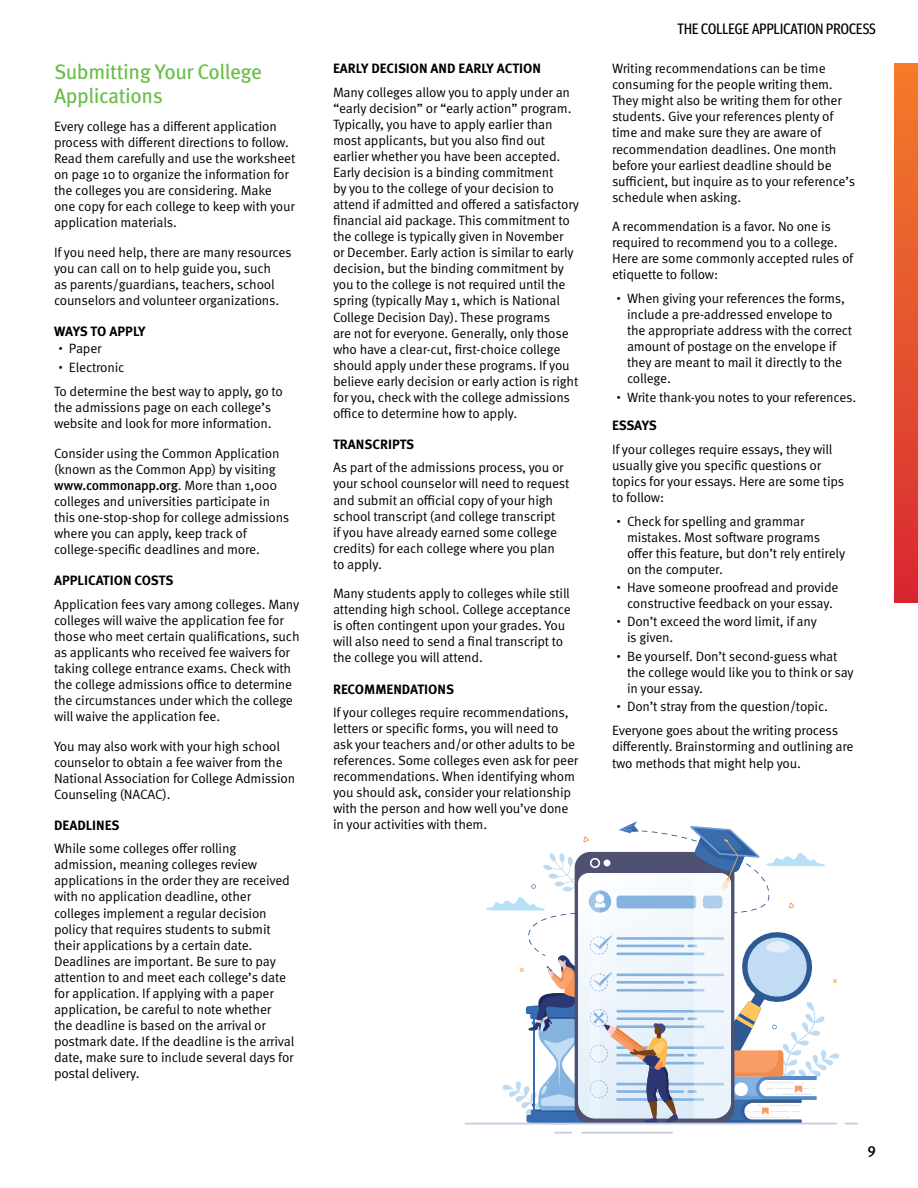
<style>
.page{position:relative;width:918px;height:1188px;background:#fff}
.page>*{position:absolute;margin:0;border:0;box-sizing:border-box;transform-origin:0 0}
.t1{font:21px/24px "Meta OT";letter-spacing:-.02em;color:#68bd49}
.t2{font:condensed 15px "Meta Headline OT";letter-spacing:.01em;color:#000}
.t3{font:500 15px "Meta OT";color:#000}
.t4{font:13.5px/16px "Meta OT Norm";letter-spacing:-.015em;color:#000}
.t5{font:700 13.5px "Meta OT";color:#000}
.t6{font:500 13.5px "Meta OT";letter-spacing:-.025em;color:#000}
.s1{font-family:"Meta OT";font-weight:100}
.s2{font-family:"Meta OT Norm";font-weight:400}
</style>
<div class="page">
<div style="left:894px;top:63px;width:24px;height:540px;background:linear-gradient(to bottom,#f27d2a,#d82932)"></div>
<hr style="left:465px;top:1123px;width:372px;height:1px;background:#c8cbe2">
<hr style="left:581px;top:1132px;width:92px;height:2px;background:#c8cbe2">
<svg style="left:845px;top:1123px;width:13px;height:1px"></svg>
<svg style="left:554px;top:1132px;width:18px;height:2px"></svg>
<svg style="left:486px;top:821px;width:353px;height:304px"></svg>
<h1 class="t1" style="left:54px;top:60px;width:210px">Submitting Your College<br>Applications</h1>
<p class="t4" style="left:54px;top:119px;width:243px">Every college has a different application process with different directions to follow.<br>Read them carefully and use the worksheet on page 10 to organize the information for the colleges you are considering. Make one copy for each college to keep with your application materials.</p>
<p class="t4" style="left:54px;top:244px;width:239px">If you need help, there are many resources you can call on to help guide you, such<br>as parents/guardians, teachers, school counselors and volunteer organizations.</p>
<p class="t5" style="left:54px;top:323px;width:93px">WAYS TO APPLY</p>
<p class="t4" style="left:58px;top:341px;width:45px"><span class="s1">•</span> Paper</p>
<p class="t4" style="left:54px;top:355px;width:231px;line-height:24.3px;text-indent:4px"><span class="s1">•</span> Electronic<br>To determine the best way to apply, go to</p>
<p class="t4" style="left:54px;top:400px;width:219px">the admissions page on each college’s website and look for more information.</p>
<p class="t4" style="left:54px;top:445px;width:227px">Consider using the Common Application (known as the Common App) by visiting</p>
<p class="t6" style="left:54px;top:477px;width:225px">www.commonapp.org<span class="s2">. More than 1,000</span></p>
<p class="t4" style="left:54px;top:494px;width:237px">colleges and universities participate in this one-stop-shop for college admissions where you can apply, keep track of college-specific deadlines and more.</p>
<p class="t5" style="left:54px;top:572px;width:121px">APPLICATION COSTS</p>
<p class="t4" style="left:54px;top:596px;width:247px">Application fees vary among colleges. Many colleges will waive the application fee for those who meet certain qualifications, such as applicants who received fee waivers for taking college entrance exams. Check with the college admissions office to determine the circumstances under which the college will waive the application fee.</p>
<p class="t4" style="left:54px;top:738px;width:243px">You may also work with your high school counselor to obtain a fee waiver from the National Association for College Admission Counseling (NACAC).</p>
<p class="t5" style="left:54px;top:817px;width:67px">DEADLINES</p>
<p class="t4" style="left:54px;top:841px;width:242px">While some colleges offer rolling admission, meaning colleges review applications in the order they are received with no application deadline, other colleges implement a regular decision policy that requires students to submit their applications by a certain date.<br>Deadlines are important. Be sure to pay attention to and meet each college’s date for application. If applying with a paper application, be careful to note whether<br>the deadline is based on the arrival or postmark date. If the deadline is the arrival date, make sure to include several days for postal delivery.</p>
<p class="t5" style="left:333px;top:61px;width:210px">EARLY DECISION AND EARLY ACTION</p>
<p class="t4" style="left:333px;top:84px;width:248px">Many colleges allow you to apply under an “early decision” or “early action” program.<br>Typically, you have to apply earlier than most applicants, but you also find out earlier whether you have been accepted.<br>Early decision is a binding commitment<br>by you to the college of your decision to attend if admitted and offered a satisfactory financial aid package. This commitment to the college is typically given in November<br>or December. Early action is similar to early decision, but the binding commitment by you to the college is not required until the spring (typically May 1, which is National College Decision Day). These programs<br>are not for everyone. Generally, only those who have a clear-cut, first-choice college should apply under these programs. If you believe early decision or early action is right for you, check with the college admissions office to determine how to apply.</p>
<p class="t5" style="left:333px;top:436px;width:83px">TRANSCRIPTS</p>
<p class="t4" style="left:333px;top:460px;width:238px">As part of the admissions process, you or your school counselor will need to request and submit an official copy of your high school transcript (and college transcript<br>if you have already earned some college credits) for each college where you plan to apply.</p>
<p class="t4" style="left:333px;top:586px;width:239px">Many students apply to colleges while still attending high school. College acceptance is often contingent upon your grades. You will also need to send a final transcript to the college you will attend.</p>
<p class="t5" style="left:333px;top:681px;width:122px">RECOMMENDATIONS</p>
<p class="t4" style="left:333px;top:705px;width:247px">If your colleges require recommendations, letters or specific forms, you will need to ask your teachers and/or other adults to be references. Some colleges even ask for peer recommendations. When identifying whom you should ask, consider your relationship with the person and how well you’ve done in your activities with them.</p>
<p class="t2" style="left:677px;top:20px;width:200px">THE COLLEGE APPLICATION PROCESS</p>
<p class="t4" style="left:612px;top:61px;width:245px">Writing recommendations can be time consuming for the people writing them.<br>They might also be writing them for other students. Give your references plenty of time and make sure they are aware of recommendation deadlines. One month before your earliest deadline should be sufficient, but inquire as to your reference’s schedule when asking.</p>
<p class="t4" style="left:612px;top:219px;width:243px">A recommendation is a favor. No one is required to recommend you to a college.<br>Here are some commonly accepted rules of etiquette to follow:</p>
<p class="t4" style="left:627px;top:291px;width:227px;text-indent:-11px"><span class="s1">•</span> When giving your references the forms, include a pre-addressed envelope to the appropriate address with the correct amount of postage on the envelope if they are meant to mail it directly to the college.</p>
<p class="t4" style="left:617px;top:389px;width:241px"><span class="s1">•</span> Write thank-you notes to your references.</p>
<p class="t5" style="left:612px;top:418px;width:46px">ESSAYS</p>
<p class="t4" style="left:612px;top:441px;width:234px">If your colleges require essays, they will usually give you specific questions or topics for your essays. Here are some tips to follow:</p>
<p class="t4" style="left:627px;top:513px;width:220px;text-indent:-11px"><span class="s1">•</span> Check for spelling and grammar mistakes. Most software programs offer this feature, but don’t rely entirely on the computer.</p>
<p class="t4" style="left:617px;top:580px;width:224px;text-align:center"><span class="s1">•</span> Have someone proofread and provide constructive feedback on your essay.</p>
<p class="t4" style="left:627px;top:614px;width:192px;text-indent:-11px"><span class="s1">•</span> Don’t exceed the word limit, if any is given.</p>
<p class="t4" style="left:627px;top:648px;width:228px;text-indent:-11px"><span class="s1">•</span> Be yourself. Don’t second-guess what the college would like you to think or say in your essay.</p>
<p class="t4" style="left:612px;top:695px;width:228px;line-height:24.3px;text-align:center"><span class="s1">•</span> Don’t stray from the question/topic.<br>Everyone goes about the writing process</p>
<p class="t4" style="left:612px;top:739px;width:243px">differently. Brainstorming and outlining are two methods that might help you.</p>
<p class="t3" style="left:867px;top:1140px;width:10px">9</p>
</div>
